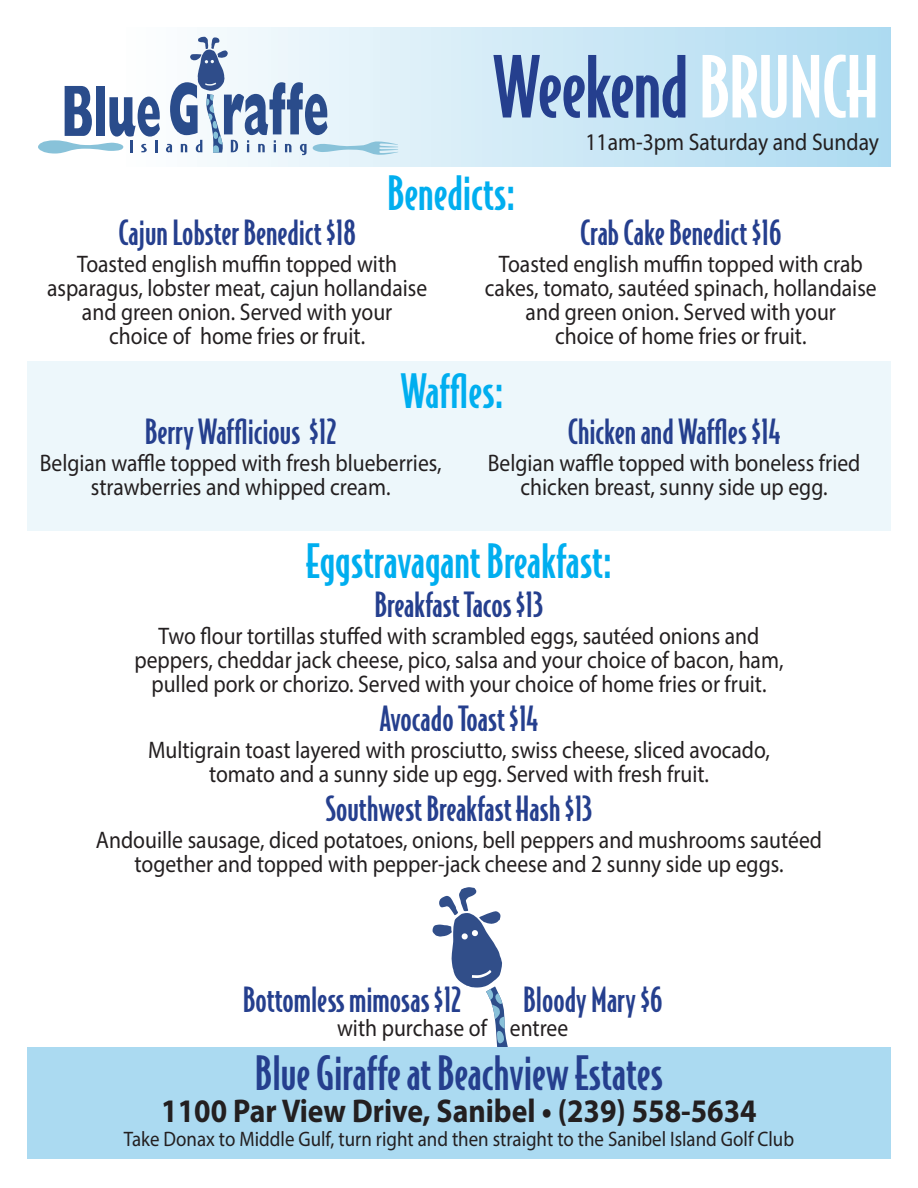
<style>
.page{position:relative;width:918px;height:1188px;background:#fff}
.page>*{position:absolute;margin:0;border:0;box-sizing:border-box;transform-origin:0 0}
.t1{font:500 81px "Bodega Sans";letter-spacing:-.015em;color:#253f8e}
.t2{font:500 45px "Bodega Sans";color:#00aeef}
.t3{font:500 45px "Bodega Sans";color:#253f8e}
.t4{font:500 33px "Bodega Sans";color:#253f8e}
.t5{font:700 33px "Myriad Pro";color:#231f20;scale:.9 1}
.t6{font:24px/24px "Myriad Pro";color:#231f20;text-align:center;scale:.9 1}
.t7{font:21px "Myriad Pro";color:#231f20;scale:.9 1}
.s1{color:#fff}
</style>
<div class="page">
<div style="left:27px;top:361px;width:864px;height:170px;background:#edf7fb"></div>
<div style="left:27px;top:27px;width:864px;height:140px;background:linear-gradient(to right,#fff,#addaf1)"></div>
<svg style="left:38px;top:37px;width:360px;height:118px"></svg>
<svg style="left:432px;top:887px;width:86px;height:161px"></svg>
<div style="left:27px;top:1048px;width:864px;height:111px;background:#abdaf1"></div>
<h1 class="t1" style="left:493px;top:38px;width:387px">Weekend<span class="s1">BRUNCH</span></h1>
<p class="t6" style="left:586px;top:129px;width:328px">11am-3pm Saturday and Sunday</p>
<h2 class="t2" style="left:387px;top:166px;width:130px">Benedicts:</h2>
<h3 class="t4" style="left:118px;top:212px;width:239px">Cajun Lobster Benedict $18</h3>
<p class="t6" style="left:47px;top:251px;width:424px">Toasted english muffin topped with asparagus, lobster meat, cajun hollandaise and green onion. Served with your<br>choice of home fries or fruit.</p>
<h3 class="t4" style="left:580px;top:212px;width:203px">Crab Cake Benedict $16</h3>
<p class="t6" style="left:485px;top:251px;width:437px">Toasted english muffin topped with crab cakes, tomato, sautéed spinach, hollandaise and green onion. Served with your<br>choice of home fries or fruit.</p>
<h2 class="t2" style="left:401px;top:364px;width:105px">Waffles:</h2>
<h3 class="t4" style="left:145px;top:412px;width:193px">Berry Wafflicious $12</h3>
<p class="t6" style="left:40px;top:451px;width:448px">Belgian waffle topped with fresh blueberries, strawberries and whipped cream.</p>
<h3 class="t4" style="left:568px;top:412px;width:214px">Chicken and Waffles $14</h3>
<p class="t6" style="left:488px;top:451px;width:416px">Belgian waffle topped with boneless fried chicken breast, sunny side up egg.</p>
<h2 class="t2" style="left:306px;top:534px;width:308px">Eggstravagant Breakfast:</h2>
<h3 class="t4" style="left:374px;top:585px;width:171px">Breakfast Tacos $13</h3>
<p class="t6" style="left:134px;top:624px;width:723px">Two flour tortillas stuffed with scrambled eggs, sautéed onions and peppers, cheddar jack cheese, pico, salsa and your choice of bacon, ham, pulled pork or chorizo. Served with your choice of home fries or fruit.</p>
<h3 class="t4" style="left:380px;top:699px;width:160px">Avocado Toast $14</h3>
<p class="t6" style="left:148px;top:737px;width:693px">Multigrain toast layered with prosciutto, swiss cheese, sliced avocado, tomato and a sunny side up egg. Served with fresh fruit.</p>
<h3 class="t4" style="left:325px;top:788px;width:269px">Southwest Breakfast Hash $13</h3>
<p class="t6" style="left:96px;top:827px;width:808px">Andouille sausage, diced potatoes, onions, bell peppers and mushrooms sautéed together and topped with pepper-jack cheese and 2 sunny side up eggs.</p>
<h3 class="t4" style="left:243px;top:979px;width:220px">Bottomless mimosas $12</h3>
<h3 class="t4" style="left:523px;top:979px;width:141px">Bloody Mary $6</h3>
<p class="t6" style="left:337px;top:1015px;width:258px">with purchase of entree</p>
<h2 class="t3" style="left:255px;top:1046px;width:410px">Blue Giraffe at Beachview Estates</h2>
<h3 class="t5" style="left:161px;top:1089px;width:663px">1100 Par View Drive, Sanibel • (239) 558-5634</h3>
<p class="t7" style="left:124px;top:1126px;width:746px">Take Donax to Middle Gulf, turn right and then straight to the Sanibel Island Golf Club</p>
</div>
